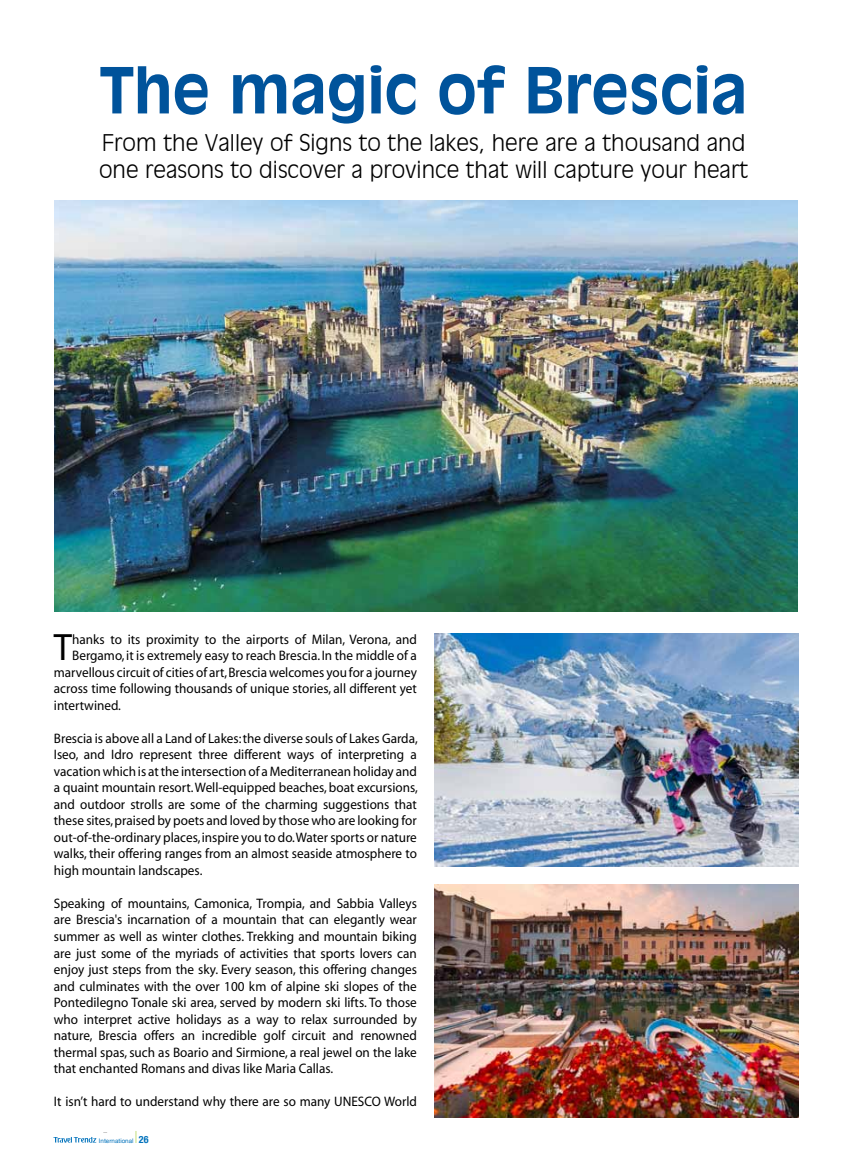
<style>
.page{position:relative;width:851px;height:1170px;background:#fff}
.page>*{position:absolute;margin:0;border:0;box-sizing:border-box;transform-origin:0 0}
.t1{font:700 62.5px "Incised 901 BT";color:#00539b}
.t2{font:38.25px "Myriad";color:#000;scale:.96 1}
.t3{font:300 22.5px/27px "Incised 901 BT";color:#000}
.t4{font:13.75px/16.5px "Myriad";color:#000;text-align:justify;scale:.96 1}
.t5{font:700 condensed 10px "Helvetica Neue";color:#0072bc}
.t6{font:6.25px "Helvetica Neue";color:#0072bc}
.s1{color:#a6ce39}
</style>
<div class="page">
<svg style="left:53px;top:1132px;width:54px;height:10px"></svg>
<img style="left:54px;top:200px;width:743px;height:412px">
<img style="left:434px;top:633px;width:364px;height:233px">
<img style="left:434px;top:884px;width:364px;height:233px">
<h1 class="t1" style="left:100px;top:53px;width:649px">The magic of Brescia</h1>
<h3 class="t3" style="left:99px;top:129px;width:650px">From the Valley of Signs to the lakes, here are a thousand and one reasons to discover a province that will capture your heart</h3>
<h2 class="t2" style="left:54px;top:628px;width:21px">T</h2>
<p class="t4" style="left:72px;top:631px;width:360px">hanks to its proximity to the airports of Milan, Verona, and</p>
<p class="t4" style="left:72px;top:648px;width:360px">Bergamo, it is extremely easy to reach Brescia. In the middle of a</p>
<p class="t4" style="left:54px;top:664px;width:379px">marvellous circuit of cities of art, Brescia welcomes you for a journey</p>
<p class="t4" style="left:54px;top:681px;width:379px">across time following thousands of unique stories, all different yet</p>
<p class="t4" style="left:54px;top:697px;width:71px">intertwined.</p>
<p class="t4" style="left:54px;top:730px;width:380px">Brescia is above all a Land of Lakes: the diverse souls of Lakes Garda, Iseo, and Idro represent three different ways of interpreting a vacation which is at the intersection of a Mediterranean holiday and a quaint mountain resort. Well-equipped beaches, boat excursions, and outdoor strolls are some of the charming suggestions that these sites, praised by poets and loved by those who are looking for out-of-the-ordinary places, inspire you to do. Water sports or nature walks, their offering ranges from an almost seaside atmosphere to high mountain landscapes.</p>
<p class="t4" style="left:54px;top:895px;width:379px">Speaking of mountains, Camonica, Trompia, and Sabbia Valleys are Brescia's incarnation of a mountain that can elegantly wear summer as well as winter clothes. Trekking and mountain biking are just some of the myriads of activities that sports lovers can enjoy just steps from the sky. Every season, this offering changes and culminates with the over 100 km of alpine ski slopes of the Pontedilegno Tonale ski area, served by modern ski lifts. To those who interpret active holidays as a way to relax surrounded by nature, Brescia offers an incredible golf circuit and renowned thermal spas, such as Boario and Sirmione, a real jewel on the lake that enchanted Romans and divas like Maria Callas.</p>
<p class="t4" style="left:54px;top:1093px;width:301px">It isn’t hard to understand why there are so many UNESCO</p>
<p class="t4" style="left:384px;top:1093px;width:36px">World</p>
<p class="t6" style="left:99px;top:1134px;width:36px">International</p>
<p class="t5" style="left:136px;top:1130px;width:14px"><span class="s1">❘</span> 26</p>
</div>
